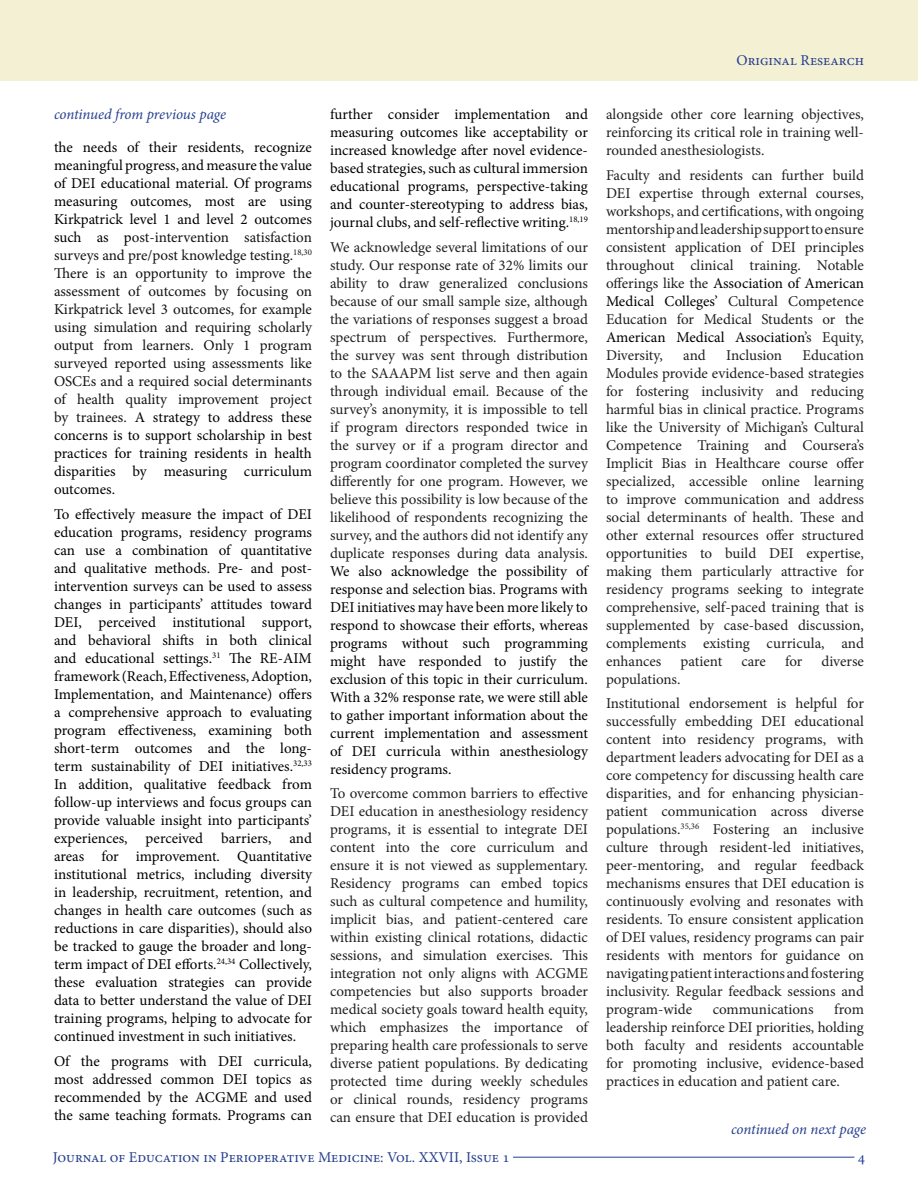
<style>
.page{position:relative;width:918px;height:1188px;background:#fff}
.page>*{position:absolute;margin:0;border:0;box-sizing:border-box;transform-origin:0 0}
.t1{font:15px/18px "Minion Pro";letter-spacing:-.005em;color:#231f20;text-align:justify}
.t2{font:15px/18px "Minion Pro";letter-spacing:-.005em;color:#000;text-align:justify}
.t3{font:15px/18px "Minion Pro";letter-spacing:-.005em;color:#141413;text-align:justify}
.t4{font:15px "Minion Pro";color:#253f8e}
.t5{font:italic 15px "Minion Pro";letter-spacing:-.01em;color:#253f8e}
.s1{color:#000}
</style>
<div class="page">
<hr style="left:513px;top:1157px;width:341px;height:1px;background:#253f8e">
<div style="left:0;top:0;width:918px;height:81px;background:#f3f0d3"></div>
<p class="t5" style="left:54px;top:104px;width:174px">continued from previous page</p>
<p class="t3" style="left:54px;top:139px;width:260px"><span class="s1">the needs of their residents, recognize meaningful progress, and measure the value of DEI educational material. Of programs measuring outcomes, most are using Kirkpatrick level 1 and level 2 outcomes such as p</span>ost-intervention satisfaction surveys and pre/post knowledge testing.<sup>18,30<br></sup>There is an opportunity to improve the assessment of outcomes by focusing on Kirkpatrick level 3 outcomes, for example using simulation and requiring scholarly output from learners. Only 1 program surveyed reported using assessments like OSCEs and a required social determinants of health quality improvement project by trainees. <span class="s1">A strategy to address these concerns is to support scholarship in best practices for training residents in health disparities by measuring curriculum outcomes.</span></p>
<p class="t2" style="left:54px;top:505px;width:260px">To effectively measure the impact of DEI education programs, residency programs can use a combination of quantitative and qualitative methods. Pre- and post&shy;intervention surveys can be used to assess changes in participants’ attitudes toward DEI, perceived institutional support, and behavioral shifts in both clinical and educational settings.<sup>31</sup> The RE-AIM framework (Reach, Effectiveness, Adoption, Implementation, and Maintenance) offers a comprehensive approach to evaluating program effectiveness, examining both short-term outcomes and the long&shy;term sustainability of DEI initiatives.<sup>32,33<br></sup>In addition, qualitative feedback from follow-up interviews and focus groups can provide valuable insight into participants’ experiences, perceived barriers, and areas for improvement. Quantitative institutional metrics, including diversity in leadership, recruitment, retention, and changes in health care outcomes (such as reductions in care disparities), should also be tracked to gauge the broader and long&shy;term impact of DEI efforts.<sup>24,34</sup> Collectively, these evaluation strategies can provide data to better understand the value of DEI training programs, helping to advocate for continued investment in such initiatives.</p>
<p class="t2" style="left:54px;top:1052px;width:260px">Of the programs with DEI curricula, most addressed common DEI topics as recommended by the ACGME and used the same teaching formats. Programs can</p>
<p class="t4" style="left:737px;top:50px;width:129px">Original Research</p>
<p class="t2" style="left:330px;top:105px;width:260px">further consider implementation and measuring outcomes like acceptability or increased knowledge after novel evidence&shy;based strategies, such as cultural immersion educational programs, perspective-taking and counter-stereotyping to address bias, journal clubs, and self-reflective writing.<sup>18,19</sup></p>
<p class="t1" style="left:330px;top:238px;width:261px">We acknowledge several limitations of our study. Our response rate of 32% limits our ability to draw generalized conclusions because of our small sample size, although the variations of responses suggest a broad spectrum of perspectives. Furthermore, the survey was sent through distribution to the SAAAPM list serve and then again through individual email. Because of the survey’s anonymity, it is impossible to tell if program directors responded twice in the survey or if a program director and program coordinator completed the survey differently for one program. However, we believe this possibility is low because of the likelihood of respondents recognizing the survey, and the authors did not identify any duplicate responses during data analysis.<br><span class="s1">We also acknowledge the possibility of response and selection bias. Programs with DEI initiatives may have been more likely to respond to showcase their efforts, whereas programs without such programming might have responded to justify the exclusion of this topic in their curriculum.<br>With a 32% response rate, we were still able to gather important information about the current implementation and assessment of DEI curricula within anesthesiology residency programs.</span></p>
<p class="t1" style="left:330px;top:785px;width:261px">To overcome common barriers to effective DEI education in anesthesiology residency programs, it is essential to integrate DEI content into the core curriculum and ensure it is not viewed as supplementary.<br>Residency programs can embed topics such as cultural competence and humility, implicit bias, and patient-centered care within existing clinical rotations, didactic sessions, and simulation exercises. This integration not only aligns with ACGME competencies but also supports broader medical society goals toward health equity, which emphasizes the importance of preparing health care professionals to serve diverse patient populations. By dedicating protected time during weekly schedules or clinical rounds, residency programs can ensure that DEI education is provided</p>
<p class="t1" style="left:606px;top:105px;width:259px">alongside other core learning objectives, reinforcing its critical role in training well&shy;rounded anesthesiologists.</p>
<p class="t1" style="left:606px;top:166px;width:260px">Faculty and residents can further build DEI expertise through external courses, workshops, and certifications, with ongoing mentorship and leadership support to ensure consistent application of DEI principles throughout clinical training. Notable offerings like the <span class="s1">Association of American Medical Colleges’</span> Cultural Competence Education for Medical Students or the <span class="s1">American Medical Association</span>’s Equity, Diversity,</p>
<p class="t1" style="left:606px;top:346px;width:260px;text-indent:197px">Education Modules provide evidence-based strategies for fostering inclusivity and reducing harmful bias in clinical practice. Programs like the University of Michigan’s Cultural Competence Training and Coursera’s Implicit Bias in Healthcare course offer specialized, accessible online learning to improve communication and address social determinants of health. These and other external resources offer structured opportunities to build DEI expertise, making them particularly attractive for residency programs seeking to integrate comprehensive, self-paced training that is supplemented by case-based discussion, complements existing curricula, and enhances</p>
<p class="t1" style="left:683px;top:346px;width:24px">and</p>
<p class="t1" style="left:726px;top:346px;width:58px">Inclusion</p>
<p class="t1" style="left:681px;top:652px;width:43px">patient</p>
<p class="t1" style="left:741px;top:652px;width:26px">care</p>
<p class="t1" style="left:785px;top:652px;width:19px">for</p>
<p class="t1" style="left:821px;top:652px;width:44px">diverse</p>
<p class="t1" style="left:606px;top:670px;width:76px">populations.</p>
<p class="t1" style="left:606px;top:695px;width:260px">Institutional endorsement is helpful for successfully embedding DEI educational content into residency programs, with department leaders advocating for DEI as a core competency for discussing health care disparities, and for enhancing physician&shy;patient communication across diverse populations.<sup>35,36</sup> Fostering an inclusive culture through resident-led initiatives, peer-mentoring, and regular feedback mechanisms ensures that DEI education is continuously evolving and resonates with residents. To ensure consistent application of DEI values, residency programs can pair residents with mentors for guidance on navigating patient interactions and fostering inclusivity. Regular feedback sessions and program-wide</p>
<p class="t1" style="left:606px;top:1001px;width:260px;text-indent:228px">from leadership reinforce DEI priorities, holding both faculty and residents accountable for promoting inclusive, evidence-based practices in education and patient care.</p>
<p class="t1" style="left:713px;top:1001px;width:102px">communications</p>
<p class="t5" style="left:731px;top:1119px;width:137px">continued on next page</p>
<p class="t4" style="left:53px;top:1147px;width:458px">Journal of Education in Perioperative Medicine: Vol. XXVII, Issue 1</p>
<p class="t4" style="left:858px;top:1147px;width:9px">4</p>
</div>
